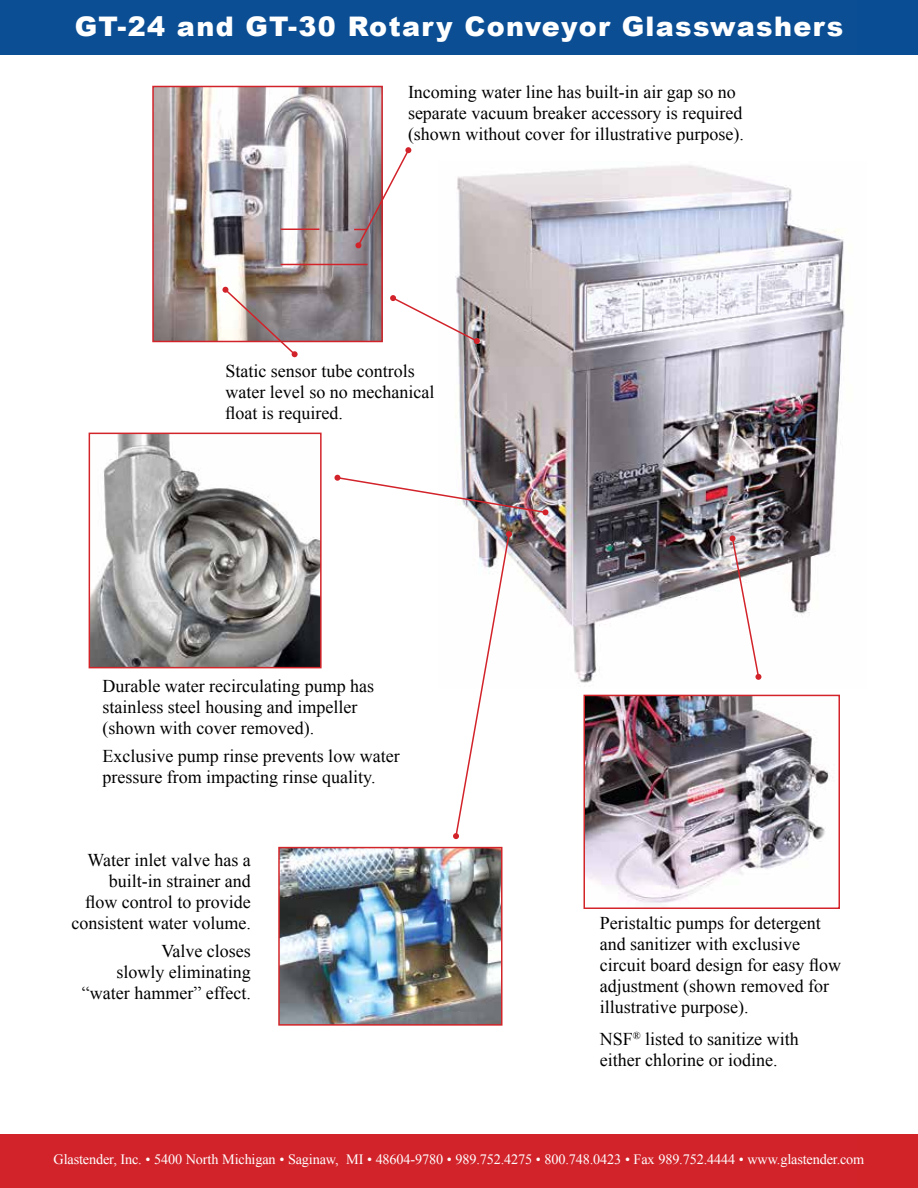
<style>
.page{position:relative;width:918px;height:1188px;background:#fff}
.page>*{position:absolute;margin:0;border:0;box-sizing:border-box;transform-origin:0 0}
.t1{font:900 27px "Arial";letter-spacing:.05em;color:#fff}
.t2{font:18px/21px "Times New Roman";color:#000}
.t3{font:14.25px "Times New Roman";letter-spacing:-.01em;color:#fff}
</style>
<div class="page">
<div style="left:0;top:1135px;width:918px;height:53px;background:#d2232a"></div>
<div style="left:0;top:0;width:918px;height:55px;background:#0b4e94"></div>
<img style="left:587px;top:698px;width:243px;height:205px">
<div style="left:584px;top:695px;width:256px;height:214px;border:2px solid #d32429"></div>
<img style="left:92px;top:436px;width:227px;height:229px">
<div style="left:89px;top:433px;width:233px;height:235px;border:2px solid #d32429"></div>
<img style="left:281px;top:850px;width:218px;height:173px">
<div style="left:278px;top:847px;width:224px;height:179px;border:2px solid #d32429"></div>
<img style="left:455px;top:165px;width:390px;height:518px">
<svg style="left:730px;top:535px;width:31px;height:145px"></svg>
<img style="left:334px;top:475px;width:214px;height:40px">
<svg style="left:453px;top:531px;width:59px;height:308px"></svg>
<svg style="left:390px;top:295px;width:90px;height:49px"></svg>
<img style="left:155px;top:89px;width:225px;height:250px">
<div style="left:152px;top:86px;width:231px;height:256px;border:2px solid #d2232a"></div>
<svg style="left:222px;top:287px;width:76px;height:70px"></svg>
<hr style="left:281px;top:229px;width:38px;height:1px;background:#d2232a">
<hr style="left:281px;top:264px;width:86px;height:1px;background:#d2232a">
<svg style="left:354px;top:147px;width:57px;height:101px"></svg>
<h1 class="t1" style="left:75px;top:7px;width:770px">GT-24 and GT-30 Rotary Conveyor Glasswashers</h1>
<p class="t2" style="left:408px;top:81px;width:337px">Incoming water line has built-in air gap so no separate vacuum breaker accessory is required (shown without cover for illustrative purpose).</p>
<p class="t2" style="left:225px;top:361px;width:210px">Static sensor tube controls water level so no mechanical float is required.</p>
<p class="t2" style="left:102px;top:675px;width:273px">Durable water recirculating pump has stainless steel housing and impeller (shown with cover removed).</p>
<p class="t2" style="left:102px;top:745px;width:299px">Exclusive pump rinse prevents low water pressure from impacting rinse quality.</p>
<p class="t2" style="left:72px;top:849px;width:181px;text-align:right">Water inlet valve has a built-in strainer and<br>flow control to provide consistent water volume.</p>
<p class="t2" style="left:82px;top:940px;width:171px;text-align:right">Valve closes<br>slowly eliminating “water hammer” effect.</p>
<p class="t2" style="left:600px;top:912px;width:243px">Peristaltic pumps for detergent and sanitizer with exclusive circuit board design for easy flow adjustment (shown removed for illustrative purpose).</p>
<p class="t2" style="left:600px;top:1028px;width:200px">NSF<sup>®</sup> listed to sanitize with either chlorine or iodine.</p>
<p class="t3" style="left:54px;top:1150px;width:812px">Glastender, Inc. • 5400 North Michigan • Saginaw, MI • 48604-9780 • 989.752.4275 • 800.748.0423 • Fax 989.752.4444 • www.glastender.com</p>
</div>
